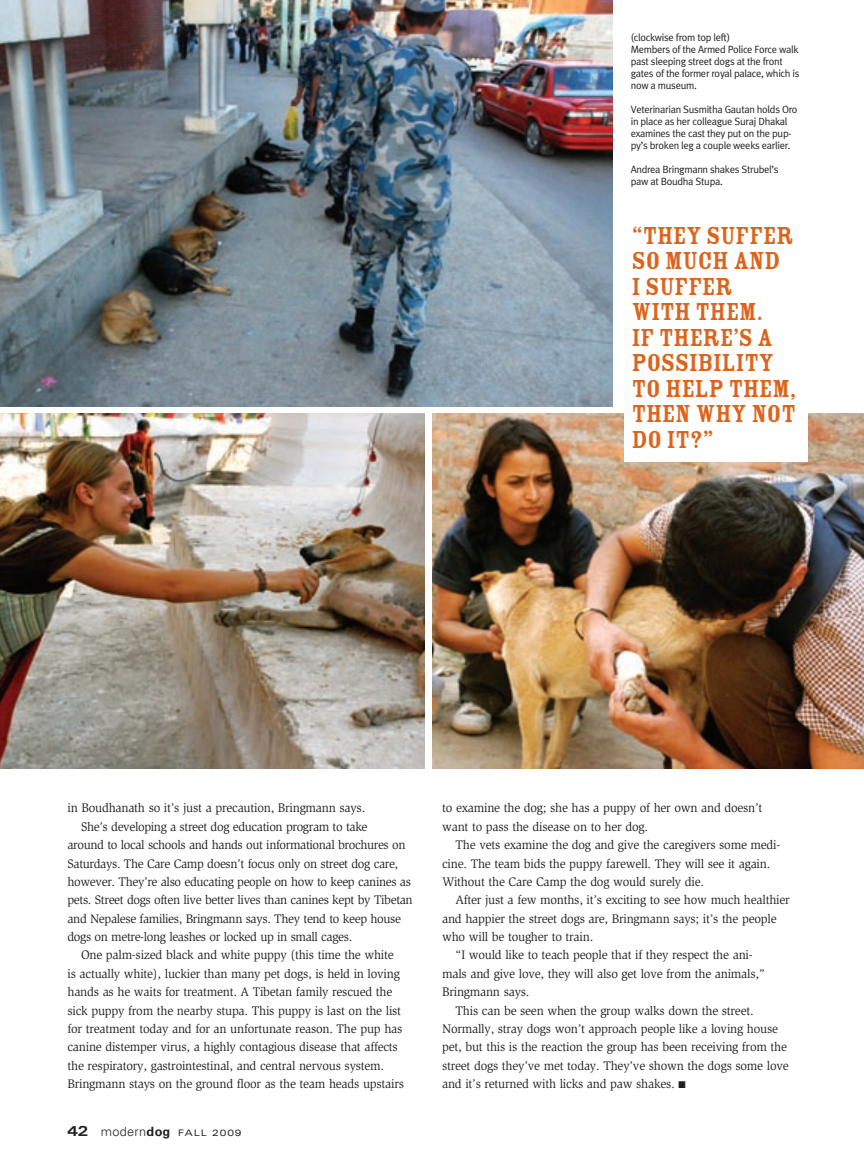
<style>
.page{position:relative;width:864px;height:1168px;background:#fff}
.page>*{position:absolute;margin:0;border:0;box-sizing:border-box;transform-origin:0 0}
.pull_quote{font:27px/25.5px "Rosewood Std Fill";letter-spacing:-.025em;color:#dc641c}
.BODY{font:12.75px/18.3px "Slimbach";letter-spacing:-.02em;color:#231f20}
.t1{font:10.5px/12px "Meta Plus Lining Normal";letter-spacing:-.03em;color:#231f20}
.t2{font:expanded 9px "Univers";letter-spacing:.1em;color:#231f20}
.s1{font-weight:700;font-size:14.25px}
.s2{font-weight:300;font-stretch:normal;font-size:12.75px}
.s3{font-weight:700;font-stretch:normal;font-size:12.75px}
</style>
<div class="page">
<img style="left:0;top:0;width:613px;height:406px">
<img style="left:0;top:414px;width:424px;height:354px">
<img style="left:432px;top:414px;width:432px;height:354px">
<div style="left:625px;top:213px;width:183px;height:249px;background:#fff"></div>
<p class="t1" style="left:631px;top:31px;width:101px">(clockwise from top left)</p>
<p class="t1" style="left:631px;top:43px;width:170px">Members of the Armed Police Force walk past sleeping street dogs at the front gates of the former royal palace, which is now a museum.</p>
<p class="t1" style="left:631px;top:103px;width:168px">Veterinarian Susmitha Gautan holds Oro in place as her colleague Suraj Dhakal examines the cast they put on the pup&shy;py’s broken leg a couple weeks earlier.</p>
<p class="t1" style="left:631px;top:163px;width:149px">Andrea Bringmann shakes Strubel’s paw at Boudha Stupa.</p>
<p class="pull_quote" style="left:632px;top:223px;width:167px">“THEY SUFFER<br>SO MUCH AND<br>I SUFFER<br>WITH THEM.<br>IF THERE’S A<br>POSSIBILITY<br>TO HELP THEM,<br>THEN WHY NOT<br>DO IT?”</p>
<p class="BODY" style="left:68px;top:799px;width:299px">in Boudhanath so it’s just a precaution, Bringmann says.</p>
<p class="BODY" style="left:68px;top:817px;width:347px;text-indent:14px">She’s developing a street dog education program to take<br>around to local schools and hands out informational brochures on Saturdays. The Care Camp doesn’t focus only on street dog care, however. They’re also educating people on how to keep canines as pets. Street dogs often live better lives than canines kept by Tibetan and Nepalese families, Bringmann says. They tend to keep house dogs on metre-long leashes or locked up in small cages.</p>
<p class="BODY" style="left:68px;top:946px;width:338px;text-indent:14px">One palm-sized black and white puppy (this time the white is actually white), luckier than many pet dogs, is held in loving hands as he waits for treatment. A Tibetan family rescued the sick puppy from the nearby stupa. This puppy is last on the list for treatment today and for an unfortunate reason. The pup has canine distemper virus, a highly contagious disease that affects the respiratory, gastrointestinal, and central nervous system.<br>Bringmann stays on the ground floor as the team heads upstairs</p>
<p class="t2" style="left:68px;top:1127px;width:176px"><span class="s1">42</span> <span class="s2">modern</span><span class="s3">dog</span> FALL 2009</p>
<p class="BODY" style="left:442px;top:799px;width:322px">to examine the dog; she has a puppy of her own and doesn’t want to pass the disease on to her dog.</p>
<p class="BODY" style="left:442px;top:836px;width:340px;text-indent:14px">The vets examine the dog and give the caregivers some medi&shy;cine. The team bids the puppy farewell. They will see it again.<br>Without the Care Camp the dog would surely die.</p>
<p class="BODY" style="left:442px;top:891px;width:349px;text-indent:14px">After just a few months, it’s exciting to see how much healthier and happier the street dogs are, Bringmann says; it’s the people who will be tougher to train.</p>
<p class="BODY" style="left:442px;top:946px;width:324px;text-indent:14px">“I would like to teach people that if they respect the ani&shy;mals and give love, they will also get love from the animals,”<br>Bringmann says.</p>
<p class="BODY" style="left:442px;top:1001px;width:348px;text-indent:14px">This can be seen when the group walks down the street.<br>Normally, stray dogs won’t approach people like a loving house pet, but this is the reaction the group has been receiving from the street dogs they’ve met today. They’ve shown the dogs some love and it’s returned with licks and paw shakes. ■</p>
</div>
